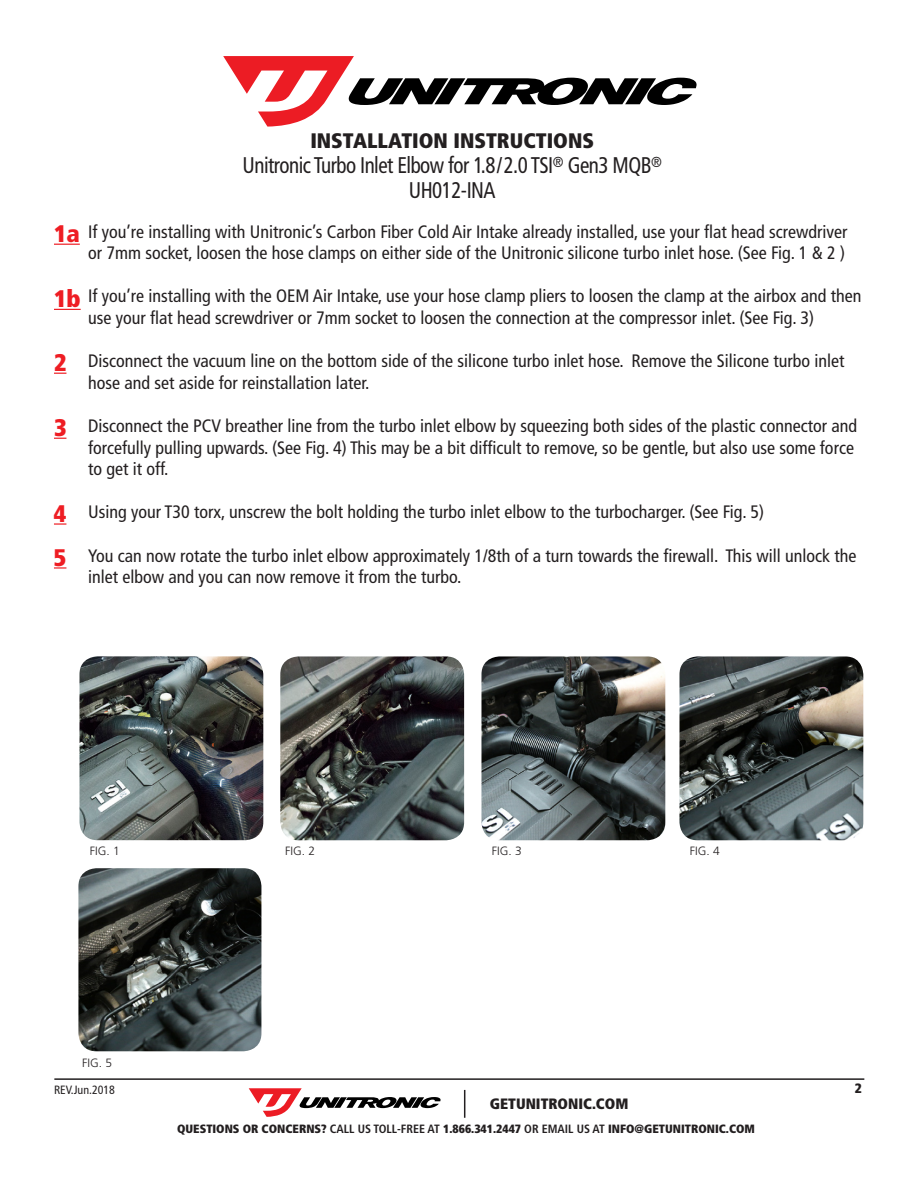
<style>
.page{position:relative;width:918px;height:1188px;background:#fff}
.page>*{position:absolute;margin:0;border:0;box-sizing:border-box;transform-origin:0 0}
.t1{font:900 condensed 24px "Frutiger LT Std";color:#ee1d23}
.t2{font:condensed 22.65px/25.2px "Frutiger LT Std";letter-spacing:-.025em;color:#231f20;text-align:center;scale:.93 1}
.t3{font:900 condensed 21px "Frutiger LT Std";color:#231f20}
.t4{font:condensed 18px/21.6px "Frutiger LT Std";color:#231f20}
.t5{font:900 condensed 15px "Frutiger LT Std";color:#231f20}
.t6{font:900 condensed 13.5px "Frutiger LT Std";color:#231f20}
.t7{font:900 condensed 12px "Frutiger LT Std";color:#231f20}
.t8{font:300 12px "Frutiger LT Std";color:#231f20}
.t9{font:condensed 12px "Frutiger LT Std";color:#231f20}
.s1{font-weight:700}
</style>
<div class="page">
<svg style="left:223px;top:56px;width:474px;height:71px"></svg>
<svg style="left:54px;top:244px;width:26px;height:1px"></svg>
<img style="left:78px;top:868px;width:183px;height:183px">
<hr style="left:54px;top:1078px;width:810px;height:2px;background:#231f20">
<svg style="left:54px;top:309px;width:27px;height:1px"></svg>
<svg style="left:54px;top:373px;width:12px;height:1px"></svg>
<svg style="left:54px;top:438px;width:12px;height:1px"></svg>
<svg style="left:54px;top:523px;width:12px;height:2px"></svg>
<svg style="left:54px;top:567px;width:12px;height:2px"></svg>
<img style="left:280px;top:656px;width:184px;height:184px">
<img style="left:481px;top:656px;width:184px;height:184px">
<img style="left:79px;top:656px;width:184px;height:184px">
<img style="left:679px;top:656px;width:184px;height:184px">
<svg style="left:464px;top:1090px;width:1px;height:28px"></svg>
<svg style="left:249px;top:1088px;width:192px;height:29px"></svg>
<p class="t3" style="left:310px;top:127px;width:285px">INSTALLATION INSTRUCTIONS</p>
<p class="t2" style="left:243px;top:152px;width:452px">Unitronic Turbo Inlet Elbow for 1.8 / 2.0 TSI<sup>®</sup> Gen3 MQB<sup>®<br></sup>UH012-INA</p>
<p class="t1" style="left:54px;top:219px;width:27px">1a</p>
<p class="t1" style="left:54px;top:284px;width:28px">1b</p>
<p class="t1" style="left:54px;top:348px;width:14px">2</p>
<p class="t1" style="left:54px;top:413px;width:14px">3</p>
<p class="t1" style="left:54px;top:499px;width:14px">4</p>
<p class="t1" style="left:54px;top:543px;width:14px">5</p>
<p class="t4" style="left:88px;top:221px;width:761px">If you’re installing with Unitronic’s Carbon Fiber Cold Air Intake already installed, use your flat head screwdriver or 7mm socket, loosen the hose clamps on either side of the Unitronic silicone turbo inlet hose. (See Fig. 1 &amp; 2 )</p>
<p class="t4" style="left:88px;top:285px;width:775px">If you’re installing with the OEM Air Intake, use your hose clamp pliers to loosen the clamp at the airbox and then use your flat head screwdriver or 7mm socket to loosen the connection at the compressor inlet. (See Fig. 3)</p>
<p class="t4" style="left:88px;top:350px;width:758px">Disconnect the vacuum line on the bottom side of the silicone turbo inlet hose. Remove the Silicone turbo inlet hose and set aside for reinstallation later.</p>
<p class="t4" style="left:88px;top:415px;width:770px">Disconnect the PCV breather line from the turbo inlet elbow by squeezing both sides of the plastic connector and forcefully pulling upwards. (See Fig. 4) This may be a bit difficult to remove, so be gentle, but also use some force to get it off.</p>
<p class="t4" style="left:88px;top:501px;width:677px">Using your T30 torx, unscrew the bolt holding the turbo inlet elbow to the turbocharger. (See Fig. 5)</p>
<p class="t4" style="left:88px;top:545px;width:770px">You can now rotate the turbo inlet elbow approximately 1/8th of a turn towards the firewall. This will unlock the inlet elbow and you can now remove it from the turbo.</p>
<p class="t8" style="left:90px;top:844px;width:31px">FIG. 1</p>
<p class="t8" style="left:285px;top:844px;width:31px">FIG. 2</p>
<p class="t8" style="left:492px;top:844px;width:31px">FIG. 3</p>
<p class="t8" style="left:690px;top:844px;width:31px">FIG. 4</p>
<p class="t8" style="left:82px;top:1056px;width:31px">FIG. 5</p>
<p class="t9" style="left:54px;top:1083px;width:63px">REV.Jun.2018</p>
<p class="t5" style="left:490px;top:1095px;width:140px">GETUNITRONIC.COM</p>
<p class="t7" style="left:177px;top:1121px;width:580px">QUESTIONS OR CONCERNS? <span class="s1">CALL US TOLL-FREE AT</span> 1.866.341.2447 <span class="s1">OR EMAIL US AT</span> INFO@GETUNITRONIC.COM</p>
<p class="t6" style="left:855px;top:1080px;width:9px">2</p>
</div>
